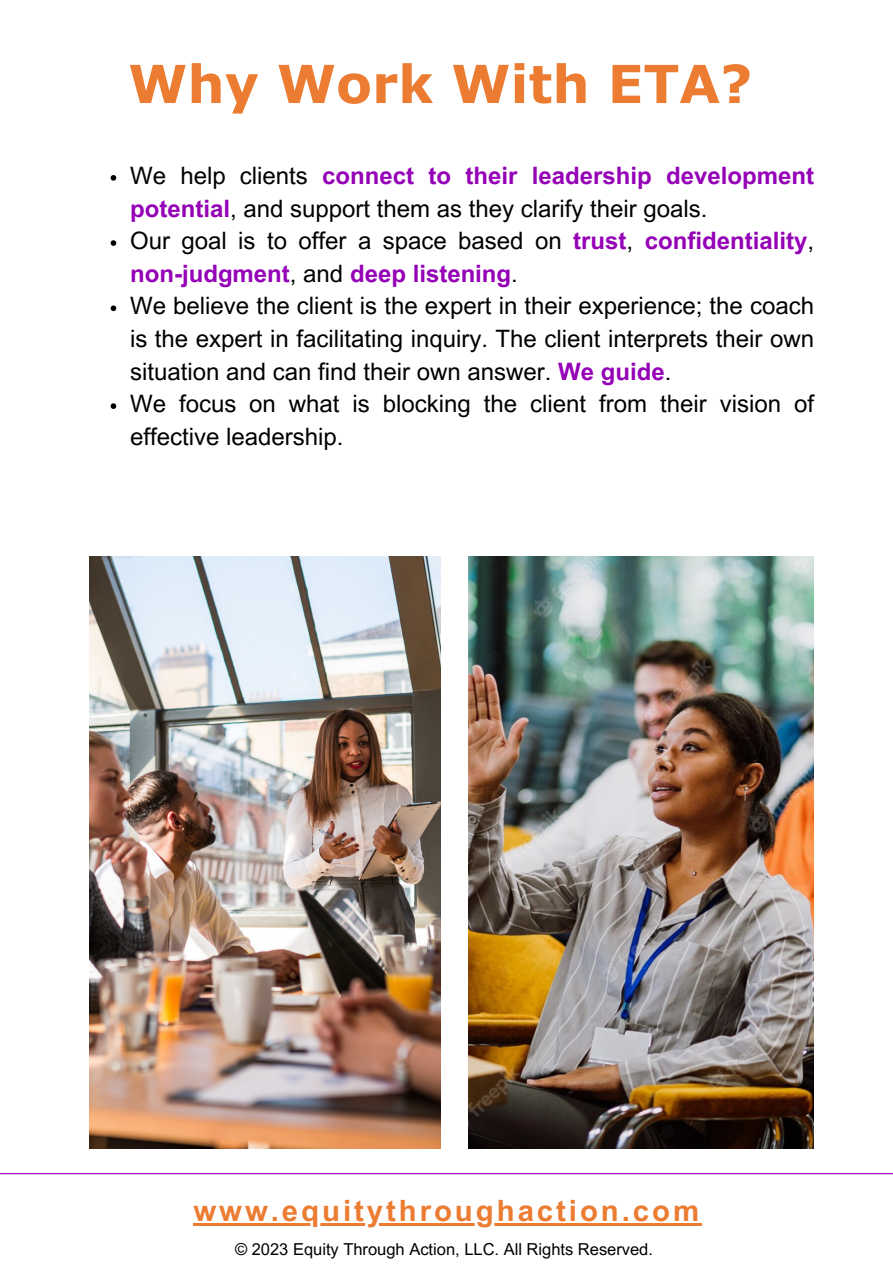
<style>
.page{position:relative;width:893px;height:1264px;background:#fff}
.page>*{position:absolute;margin:0;border:0;box-sizing:border-box;transform-origin:0 0}
.t1{font:700 52.5px "Verdana Pro";color:#ec7c32}
.t2{font:700 29.4px "Arial MT Pro";letter-spacing:.1em;color:#ec7c32}
.t3{font:24px/32.5px "Arial MT Pro";color:#000}
.t4{font:700 24px/32.5px "Arial MT Pro";color:#9501b7}
.t5{font:16.5px "Arial MT Pro";color:#000}
.s1{font-weight:700;color:#9501b7}
.s2{font-weight:400;color:#000}
</style>
<div class="page">
<img style="left:89px;top:556px;width:351px;height:592px">
<hr style="left:0;top:1173px;width:892px;height:1px;background:#9501b7">
<img style="left:468px;top:556px;width:345px;height:592px">
<hr style="left:193px;top:1223px;width:509px;height:2px;background:#ec7c32">
<svg style="left:111px;top:175px;width:5px;height:6px"></svg>
<svg style="left:111px;top:240px;width:5px;height:6px"></svg>
<svg style="left:111px;top:305px;width:5px;height:6px"></svg>
<svg style="left:111px;top:403px;width:5px;height:6px"></svg>
<p class="t1" style="left:128px;top:50px;width:625px">Why Work With ETA?</p>
<p class="t3" style="left:130px;top:162px;width:685px">We help clients <span class="s1">connect to their leadership development potential</span>, and support them as they clarify their goals.</p>
<p class="t4" style="left:130px;top:227px;width:685px"><span class="s2">Our goal is to offer a space based on</span> trust<span class="s2">,</span> confidentiality<span class="s2">, </span>non-judgment<span class="s2">, and</span> deep listening<span class="s2">.</span></p>
<p class="t3" style="left:130px;top:293px;width:685px;text-align:justify">We believe the client is the expert in their experience; the coach is the expert in facilitating inquiry. The client interprets their own situation and can find their own answer. <span class="s1">We guide</span>.</p>
<p class="t3" style="left:130px;top:390px;width:685px">We focus on what is blocking the client from their vision of effective leadership.</p>
<p class="t2" style="left:193px;top:1199px;width:507px">www.equitythroughaction.com</p>
<p class="t5" style="left:235px;top:1242px;width:419px">© 2023 Equity Through Action, LLC. All Rights Reserved.</p>
</div>
